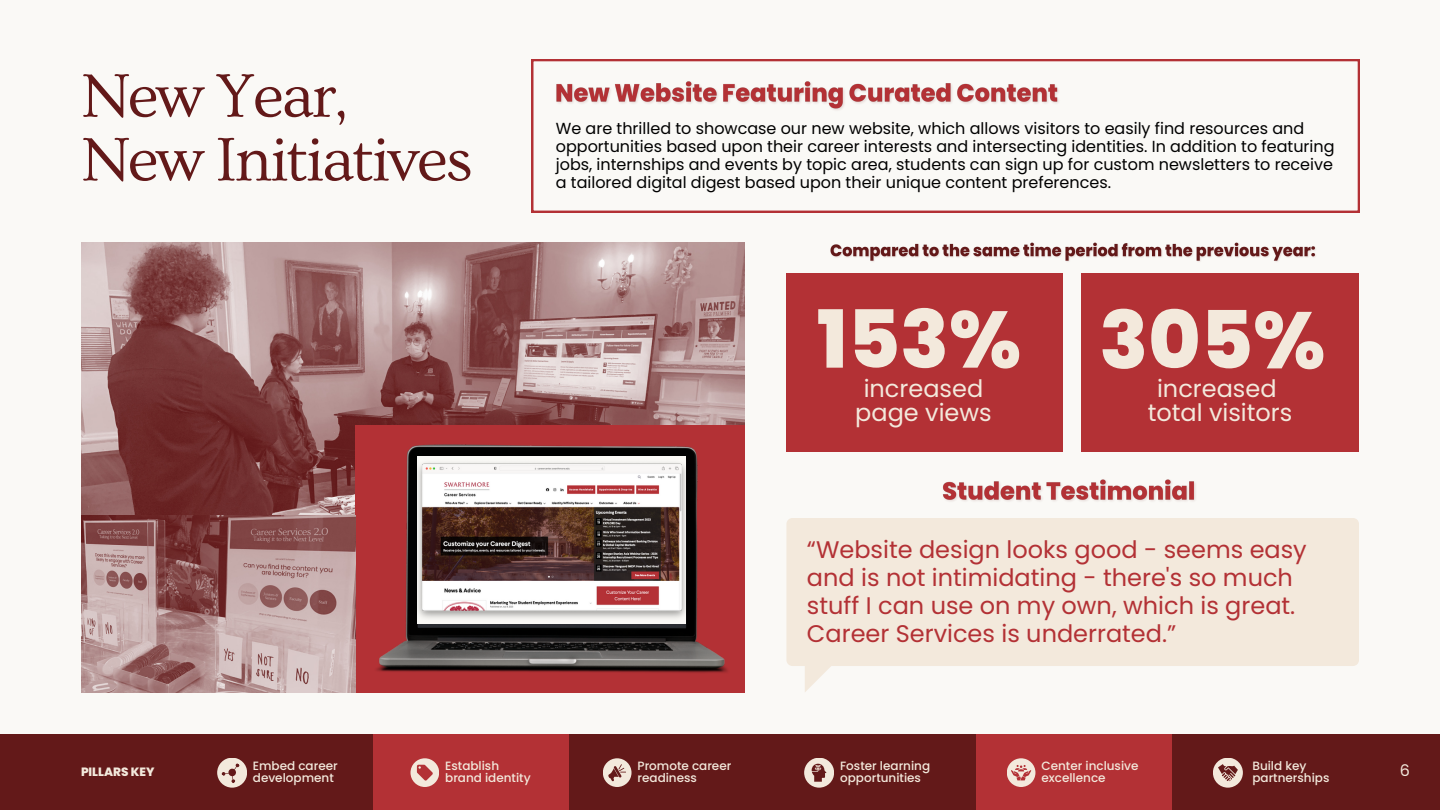
<style>
.page{position:relative;width:1440px;height:810px;background:#faf9f6}
.page>*{position:absolute;margin:0;border:0;box-sizing:border-box;transform-origin:0 0}
.t1{font:800 80px "Poppins";color:#f3e9dc}
.t2{font:64px/63.8px "Ovo";letter-spacing:-.03em;color:#631919}
.t3{font:24px/27.8px "Poppins";color:#b33135}
.t4{font:24px "Poppins";color:#f3e9dc}
.t5{font:16px/18px "Poppins";color:#000}
.t6{font:16px "Poppins";color:#f3e9dc}
.t7{font:500 12px/12px "Poppins";color:#f3e9dc}
.t8{font:800 12px "Poppins";color:#f3e9dc}
</style>
<div class="page">
<svg style="left:532px;top:60px;width:827px;height:152px"></svg>
<img style="left:553px;top:77px;width:511px;height:37px">
<div style="left:786px;top:518px;width:573px;height:148px;background:#f3e9dc"></div>
<img style="left:943px;top:479px;width:253px;height:22px">
<img style="left:830px;top:242px;width:486px;height:20px">
<img style="left:81px;top:242px;width:664px;height:273px">
<div style="left:355px;top:426px;width:390px;height:267px;background:#b33135"></div>
<img style="left:376px;top:444px;width:352px;height:229px">
<img style="left:418px;top:457px;width:267px;height:167px">
<img style="left:81px;top:515px;width:274px;height:178px">
<svg style="left:805px;top:648px;width:45px;height:44px"></svg>
<div style="left:0;top:735px;width:1440px;height:75px;background:#631919"></div>
<svg style="left:217px;top:758px;width:30px;height:30px"></svg>
<svg style="left:221px;top:759px;width:24px;height:25px"></svg>
<div style="left:977px;top:735px;width:195px;height:75px;background:#b33135"></div>
<div style="left:1007px;top:758px;width:28px;height:29px;background:#f3e9dc;border-radius:50%"></div>
<svg style="left:1011px;top:765px;width:20px;height:15px"></svg>
<div style="left:374px;top:735px;width:195px;height:75px;background:#b33135"></div>
<div style="left:603px;top:758px;width:29px;height:29px;background:#f3e9dc;border-radius:50%"></div>
<svg style="left:608px;top:764px;width:18px;height:17px"></svg>
<div style="left:410px;top:758px;width:29px;height:29px;background:#f3e9dc;border-radius:50%"></div>
<svg style="left:417px;top:765px;width:16px;height:16px"></svg>
<div style="left:1213px;top:758px;width:30px;height:30px;background:#f3e9dc;border-radius:50%"></div>
<svg style="left:1218px;top:764px;width:20px;height:17px"></svg>
<div style="left:804px;top:758px;width:30px;height:30px;background:#f3e9dc;border-radius:50%"></div>
<svg style="left:812px;top:764px;width:15px;height:18px"></svg>
<div style="left:786px;top:273px;width:277px;height:179px;background:#b33135"></div>
<div style="left:1081px;top:273px;width:278px;height:179px;background:#b33135"></div>
<p class="t2" style="left:81px;top:65px;width:393px">New Year,<br>New Initiatives</p>
<p class="t5" style="left:556px;top:119px;width:780px">We are thrilled to showcase our new website, which allows visitors to easily find resources and opportunities based upon their career interests and intersecting identities. In addition to featuring jobs, internships and events by topic area, students can sign up for custom newsletters to receive a tailored digital digest based upon their unique content preferences.</p>
<p class="t1" style="left:817px;top:284px;width:206px">153%</p>
<p class="t1" style="left:1099px;top:284px;width:228px">305%</p>
<p class="t4" style="left:864px;top:372px;width:121px">increased</p>
<p class="t4" style="left:855px;top:396px;width:138px">page views</p>
<p class="t4" style="left:1157px;top:372px;width:121px">increased</p>
<p class="t4" style="left:1148px;top:396px;width:146px">total visitors</p>
<p class="t3" style="left:807px;top:536px;width:501px">“Website design looks good - seems easy and is not intimidating - there's so much stuff I can use on my own, which is great.<br>Career Services is underrated.”</p>
<p class="t7" style="left:253px;top:760px;width:86px">Embed career development</p>
<p class="t7" style="left:1041px;top:760px;width:99px">Center inclusive excellence</p>
<p class="t7" style="left:445px;top:760px;width:87px">Establish brand identity</p>
<p class="t7" style="left:1252px;top:760px;width:79px">Build key partnerships</p>
<p class="t7" style="left:840px;top:760px;width:92px">Foster learning opportunities</p>
<p class="t7" style="left:638px;top:760px;width:95px">Promote career readiness</p>
<p class="t8" style="left:81px;top:763px;width:75px">PILLARS KEY</p>
<p class="t6" style="left:1400px;top:759px;width:12px">6</p>
</div>
